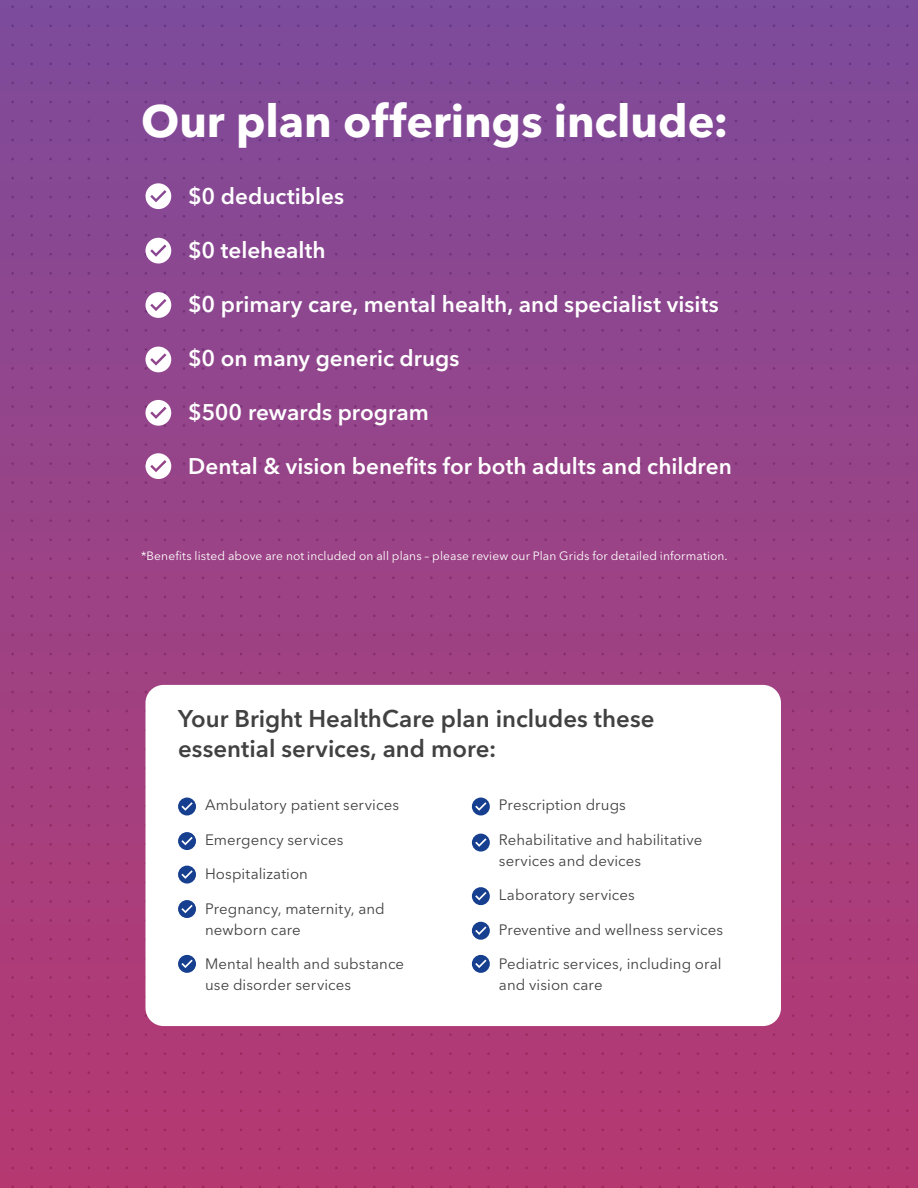
<style>
.page{position:relative;width:918px;height:1188px;background:#fff}
.page>*{position:absolute;margin:0;border:0;box-sizing:border-box;transform-origin:0 0}
.t1{font:700 45px "Avenir Next LT Pro";color:#fff}
.t2{font:600 24px/30px "Avenir Next LT Pro";color:#424142}
.t3{font:600 22.5px "Avenir Next LT Pro";color:#fff}
.t4{font:15px/21px "Avenir Next LT Pro";letter-spacing:.005em;color:#424142}
.t5{font:12px "Avenir Next LT Pro";letter-spacing:.01em;color:#fff}
</style>
<div class="page">
<div style="left:0;top:0;width:918px;height:1188px;background:linear-gradient(to bottom,#7e4b9a,#b73870)"></div>
<svg style="left:145px;top:177px;width:26px;height:32px"></svg>
<svg style="left:145px;top:234px;width:26px;height:30px"></svg>
<svg style="left:145px;top:291px;width:26px;height:27px"></svg>
<svg style="left:145px;top:347px;width:26px;height:25px"></svg>
<svg style="left:145px;top:400px;width:26px;height:27px"></svg>
<svg style="left:145px;top:453px;width:26px;height:31px"></svg>
<div style="left:146px;top:685px;width:635px;height:341px;background:#fff;border-radius:18px"></div>
<svg style="left:178px;top:798px;width:18px;height:17px"></svg>
<svg style="left:178px;top:832px;width:18px;height:18px"></svg>
<svg style="left:178px;top:865px;width:18px;height:19px"></svg>
<svg style="left:178px;top:900px;width:18px;height:18px"></svg>
<svg style="left:178px;top:955px;width:18px;height:18px"></svg>
<svg style="left:471px;top:955px;width:19px;height:18px"></svg>
<svg style="left:471px;top:798px;width:19px;height:17px"></svg>
<svg style="left:471px;top:834px;width:19px;height:18px"></svg>
<svg style="left:471px;top:887px;width:19px;height:18px"></svg>
<svg style="left:471px;top:921px;width:19px;height:19px"></svg>
<h1 class="t1" style="left:141px;top:93px;width:589px">Our plan offerings include:</h1>
<h3 class="t3" style="left:188px;top:183px;width:157px">$0 deductibles</h3>
<h3 class="t3" style="left:188px;top:237px;width:139px">$0 telehealth</h3>
<h3 class="t3" style="left:188px;top:291px;width:532px">$0 primary care, mental health, and specialist visits</h3>
<h3 class="t3" style="left:188px;top:345px;width:273px">$0 on many generic drugs</h3>
<h3 class="t3" style="left:188px;top:399px;width:242px">$500 rewards program</h3>
<h3 class="t3" style="left:188px;top:453px;width:545px">Dental &amp; vision benefits for both adults and children</h3>
<p class="t5" style="left:141px;top:548px;width:588px">*Benefits listed above are not included on all plans – please review our Plan Grids for detailed information.</p>
<h2 class="t2" style="left:178px;top:704px;width:478px">Your Bright HealthCare plan includes these essential services, and more:</h2>
<p class="t4" style="left:205px;top:795px;width:196px">Ambulatory patient services</p>
<p class="t4" style="left:205px;top:829px;width:140px">Emergency services</p>
<p class="t4" style="left:205px;top:864px;width:104px">Hospitalization</p>
<p class="t4" style="left:205px;top:898px;width:181px">Pregnancy, maternity, and newborn care</p>
<p class="t4" style="left:205px;top:954px;width:201px">Mental health and substance use disorder services</p>
<p class="t4" style="left:499px;top:795px;width:129px">Prescription drugs</p>
<p class="t4" style="left:499px;top:829px;width:205px">Rehabilitative and habilitative services and devices</p>
<p class="t4" style="left:499px;top:885px;width:138px">Laboratory services</p>
<p class="t4" style="left:499px;top:919px;width:226px">Preventive and wellness services</p>
<p class="t4" style="left:499px;top:954px;width:224px">Pediatric services, including oral and vision care</p>
</div>
